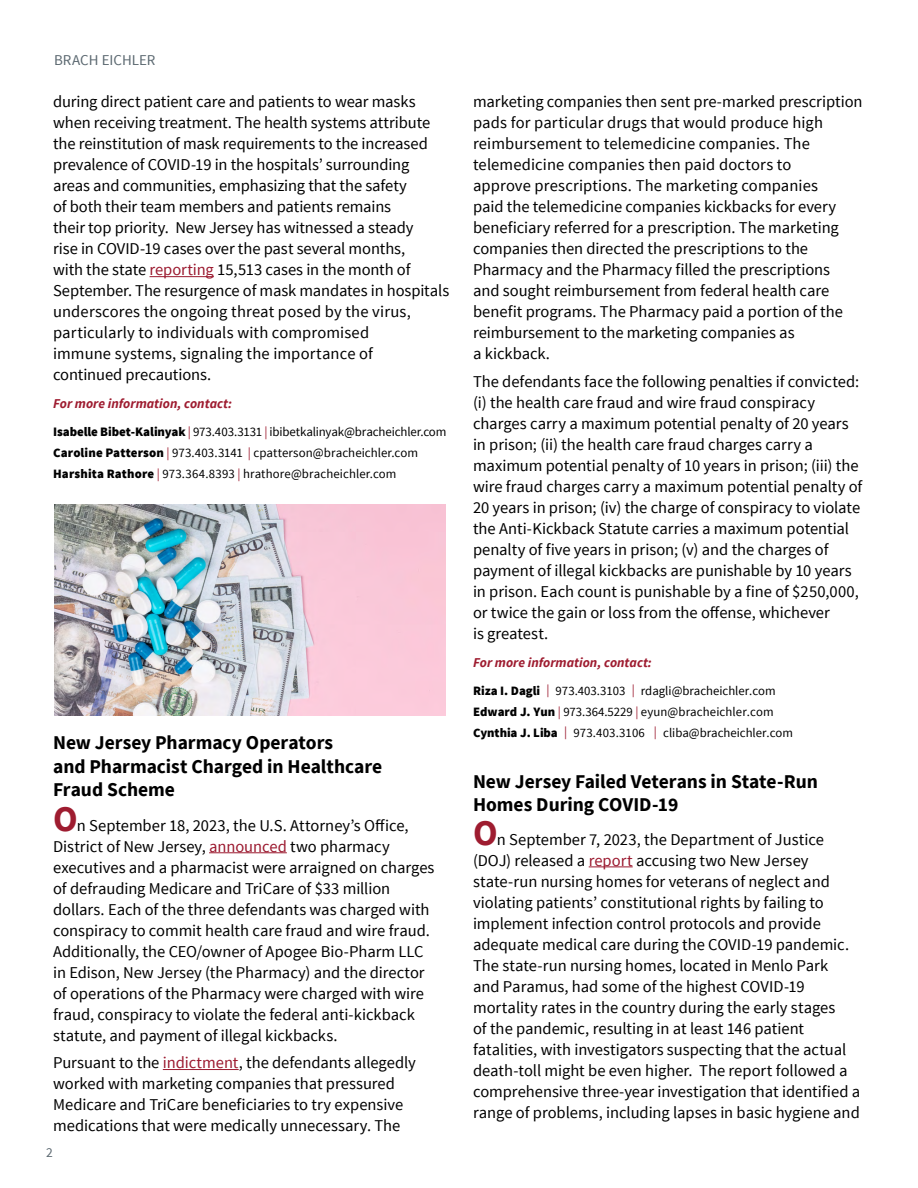
<style>
.page{position:relative;width:918px;height:1188px;background:#fff}
.page>*{position:absolute;margin:0;border:0;box-sizing:border-box;transform-origin:0 0}
.t1{font:700 19.5px/23.4px "Source Sans Pro";color:#000}
.t2{font:16.5px/21px "Source Sans Pro";letter-spacing:-.005em;color:#000}
.t3{font:15px "Source Sans Pro";color:#5b6870}
.t4{font:italic 700 13.5px "Source Sans Pro";color:#9e1c30}
.t5{font:13.5px "Source Sans Pro";color:#5b6870}
.t6{font:12.9px/21.1px "Source Sans Pro";letter-spacing:-.005em;color:#000}
.t7{font:12.75px/21px "Source Sans Pro";color:#000}
.s1{color:#9b192f}
.s2{font-weight:900}
.s3{color:#9e1c30}
.s4{font-weight:700;font-size:36px;color:#9e1c30}
.s5{font-style:inherit}
</style>
<div class="page">
<hr style="left:150px;top:276px;width:64px;height:1px;background:#9b192f">
<hr style="left:209px;top:852px;width:78px;height:1px;background:#9b192f">
<hr style="left:163px;top:1069px;width:70px;height:1px;background:#9b192f">
<hr style="left:589px;top:866px;width:44px;height:1px;background:#9b192f">
<img style="left:55px;top:504px;width:391px;height:211px">
<p class="t3" style="left:54px;top:51px;width:103px">BRACH EICHLER</p>
<p class="t2" style="left:53px;top:92px;width:398px">during direct patient care and patients to wear masks when receiving treatment. The health systems attribute the reinstitution of mask requirements to the increased prevalence of COVID-19 in the hospitals’ surrounding areas and communities, emphasizing that the safety<br>of both their team members and patients remains<br>their top priority. New Jersey has witnessed a steady<br>rise in COVID-19 cases over the past several months,<br>with the state <span class="s1">reporting</span> 15,513 cases in the month of September. The resurgence of mask mandates in hospitals underscores the ongoing threat posed by the virus, particularly to individuals with compromised<br>immune systems, signaling the importance of<br>continued precautions.</p>
<p class="t4" style="left:53px;top:395px;width:180px">For more information, contact:</p>
<p class="t6" style="left:53px;top:421px;width:395px"><span class="s2">Isabelle Bibet-Kalinyak</span> <span class="s3">|</span> 973.403.3131 <span class="s3">|</span> ibibetkalinyak@bracheichler.com<br><span class="s2">Caroline Patterson</span> <span class="s3">|</span> 973.403.3141 <span class="s3">|</span> cpatterson@bracheichler.com</p>
<p class="t7" style="left:53px;top:464px;width:345px"><span class="s2">Harshita Rathore</span> <span class="s3">|</span> 973.364.8393 <span class="s3">|</span> hrathore@bracheichler.com</p>
<p class="t1" style="left:53px;top:731px;width:331px">New Jersey Pharmacy Operators<br>and Pharmacist Charged in Healthcare<br>Fraud Scheme</p>
<p class="t2" style="left:53px;top:815px;width:383px"><span class="s4">O</span>n September 18, 2023, the U.S. Attorney’s Office, District of New Jersey, <span class="s1">announced</span> two pharmacy executives and a pharmacist were arraigned on charges of defrauding Medicare and TriCare of $33 million dollars. Each of the three defendants was charged with conspiracy to commit health care fraud and wire fraud.<br>Additionally, the CEO/owner of Apogee Bio-Pharm LLC in Edison, New Jersey (the Pharmacy) and the director of operations of the Pharmacy were charged with wire fraud, conspiracy to violate the federal anti-kickback statute, and payment of illegal kickbacks.</p>
<p class="t2" style="left:53px;top:1053px;width:364px">Pursuant to the <span class="s1">indictmen</span><span class="s3">t</span>, the defendants allegedly worked with marketing companies that pressured Medicare and TriCare beneficiaries to try expensive medications that were medically unnecessary. The</p>
<p class="t5" style="left:46px;top:1144px;width:8px">2</p>
<p class="t2" style="left:473px;top:92px;width:391px">marketing companies then sent pre-marked prescription pads for particular drugs that would produce high reimbursement to telemedicine companies. The telemedicine companies then paid doctors to<br>approve prescriptions. The marketing companies<br>paid the telemedicine companies kickbacks for every beneficiary referred for a prescription. The marketing companies then directed the prescriptions to the Pharmacy and the Pharmacy filled the prescriptions<br>and sought reimbursement from federal health care benefit programs. The Pharmacy paid a portion of the reimbursement to the marketing companies as<br>a kickback.</p>
<p class="t2" style="left:473px;top:372px;width:391px">The defendants face the following penalties if convicted: (i) the health care fraud and wire fraud conspiracy charges carry a maximum potential penalty of 20 years in prison; (ii) the health care fraud charges carry a maximum potential penalty of 10 years in prison; (iii) the wire fraud charges carry a maximum potential penalty of 20 years in prison; (iv) the charge of conspiracy to violate the Anti-Kickback Statute carries a maximum potential penalty of five years in prison; (v) and the charges of payment of illegal kickbacks are punishable by 10 years in prison. Each count is punishable by a fine of $250,000, or twice the gain or loss from the offense, whichever<br>is greatest.</p>
<p class="t4" style="left:473px;top:654px;width:180px">For more information, contact:</p>
<p class="t7" style="left:473px;top:680px;width:322px"><span class="s2">Riza I. Dagli</span> <span class="s1">|</span> 973.403.3103 <span class="s1">|</span> rdagli@bracheichler.com<br><span class="s2">Edward J. Yun</span> <span class="s3">|</span> 973.364.5229 <span class="s3">|</span> eyun@bracheichler.com<br><span class="s2">Cynthia J. Liba</span> <span class="s1">|</span> 973.403.310<span class="s5">6</span> <span class="s1">|</span> cliba@bracheichler.com</p>
<p class="t1" style="left:473px;top:769px;width:346px">New Jersey Failed Veterans in State-Run<br>Homes During COVID-19</p>
<p class="t2" style="left:473px;top:829px;width:389px"><span class="s4">O</span>n September 7, 2023, the Department of Justice (DOJ) released a <span class="s1">report</span> accusing two New Jersey state-run nursing homes for veterans of neglect and violating patients’ constitutional rights by failing to implement infection control protocols and provide adequate medical care during the COVID-19 pandemic.<br>The state-run nursing homes, located in Menlo Park<br>and Paramus, had some of the highest COVID-19 mortality rates in the country during the early stages<br>of the pandemic, resulting in at least 146 patient fatalities, with investigators suspecting that the actual death-toll might be even higher. The report followed a comprehensive three-year investigation that identified a range of problems, including lapses in basic hygiene and</p>
</div>
